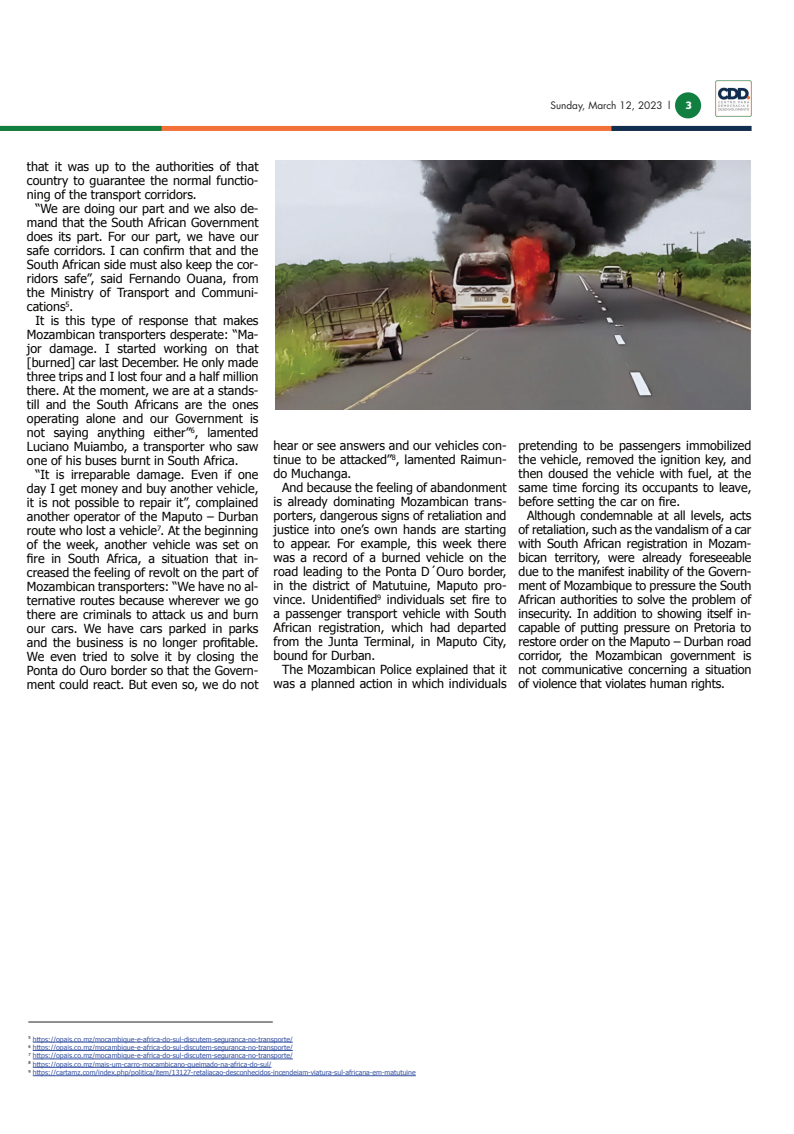
<style>
.page{position:relative;width:794px;height:1134px;background:#fff}
.page>*{position:absolute;margin:0;border:0;box-sizing:border-box;transform-origin:0 0}
.t1{font:12.5px/14px "Tahoma";color:#040503;text-align:justify}
.t2{font:10px "Futura LT";color:#231f20}
.t3{font:700 10px "Popular";color:#fff}
.t4{font:7px/8.4px "Tahoma";color:#3853a3}
</style>
<div class="page">
<div style="left:0;top:126px;width:751px;height:5px;background:#f37138"></div>
<div style="left:0;top:126px;width:162px;height:5px;background:#107f40"></div>
<div style="left:611px;top:126px;width:140px;height:5px;background:#102e4f"></div>
<div style="left:675px;top:92px;width:26px;height:26px;background:#107f40;border-radius:50%"></div>
<img style="left:716px;top:81px;width:35px;height:35px">
<img style="left:275px;top:160px;width:476px;height:249px">
<hr style="left:33px;top:1042px;width:260px;height:1px;background:#3853a3">
<hr style="left:33px;top:1050px;width:260px;height:1px;background:#3853a3">
<hr style="left:33px;top:1059px;width:260px;height:1px;background:#3853a3">
<hr style="left:33px;top:1067px;width:238px;height:1px;background:#3853a3">
<hr style="left:33px;top:1075px;width:383px;height:1px;background:#3853a3">
<hr style="left:28px;top:1022px;width:245px;height:1px;background:#231f20">
<p class="t2" style="left:550px;top:99px;width:121px">Sunday, March 12, 2023 l</p>
<p class="t3" style="left:685px;top:98px;width:7px">3</p>
<p class="t1" style="left:27px;top:159px;width:233px">that it was up to the authorities of that country to guarantee the normal functio&shy;ning of the transport corridors.</p>
<p class="t1" style="left:27px;top:201px;width:233px;text-indent:8px">“We are doing our part and we also de&shy;mand that the South African Government does its part. For our part, we have our safe corridors. I can confirm that and the South African side must also keep the cor&shy;ridors safe”, said Fernando Ouana, from the Ministry of Transport and Communi&shy;cations<sup>5</sup>.</p>
<p class="t1" style="left:27px;top:313px;width:233px;text-indent:9px">It is this type of response that makes Mozambican transporters desperate: “Ma&shy;jor damage. I started working on that [burned] car last December. He only made three trips and I lost four and a half million there. At the moment, we are at a stands&shy;till and the South Africans are the ones operating alone and our Government is not saying anything either”<sup>6</sup>, lamented Luciano Muiambo, a transporter who saw one of his buses burnt in South Africa.</p>
<p class="t1" style="left:27px;top:467px;width:233px;text-indent:8px">“It is irreparable damage. Even if one day I get money and buy another vehicle, it is not possible to repair it”, complained another operator of the Maputo – Durban route who lost a vehicle<sup>7</sup>. At the beginning of the week, another vehicle was set on fire in South Africa, a situation that in&shy;creased the feeling of revolt on the part of Mozambican transporters: “We have no al&shy;ternative routes because wherever we go there are criminals to attack us and burn our cars. We have cars parked in parks and the business is no longer profitable.<br>We even tried to solve it by closing the Ponta do Ouro border so that the Govern&shy;ment could react. But even so, we do not</p>
<p class="t1" style="left:274px;top:438px;width:234px">hear or see answers and our vehicles con&shy;tinue to be attacked”<sup>8</sup>, lamented Raimun&shy;do Muchanga.</p>
<p class="t1" style="left:274px;top:480px;width:234px;text-indent:9px">And because the feeling of abandonment is already dominating Mozambican trans&shy;porters, dangerous signs of retaliation and justice into one’s own hands are starting to appear. For example, this week there was a record of a burned vehicle on the road leading to the Ponta D´Ouro border, in the district of Matutuine, Maputo pro&shy;vince. Unidentified<sup>9</sup> individuals set fire to a passenger transport vehicle with South African registration, which had departed from the Junta Terminal, in Maputo City, bound for Durban.</p>
<p class="t1" style="left:274px;top:662px;width:234px;text-align:right">The Mozambican Police explained that it was a planned action in which individuals</p>
<p class="t1" style="left:518px;top:438px;width:234px">pretending to be passengers immobilized the vehicle, removed the ignition key, and then doused the vehicle with fuel, at the same time forcing its occupants to leave, before setting the car on fire.</p>
<p class="t1" style="left:518px;top:508px;width:234px;text-indent:8px">Although condemnable at all levels, acts of retaliation, such as the vandalism of a car with South African registration in Mozam&shy;bican territory, were already foreseeable due to the manifest inability of the Govern&shy;ment of Mozambique to pressure the South African authorities to solve the problem of insecurity. In addition to showing itself in&shy;capable of putting pressure on Pretoria to restore order on the Maputo – Durban road corridor, the Mozambican government is not communicative concerning a situation of violence that violates human rights.</p>
<p class="t4" style="left:28px;top:1034px;width:389px"><sup>5</sup> https://opais.co.mz/mocambique-e-africa-do-sul-discutem-seguranca-no-transporte/<br><sup>6</sup> https://opais.co.mz/mocambique-e-africa-do-sul-discutem-seguranca-no-transporte/<br><sup>7</sup> https://opais.co.mz/mocambique-e-africa-do-sul-discutem-seguranca-no-transporte/<br><sup>8</sup> https://opais.co.mz/mais-um-carro-mocambicano-queimado-na-africa-do-sul/<br><sup>9</sup> https://cartamz.com/index.php/politica/item/13127-retaliacao-desconhecidos-incendeiam-viatura-sul-africana-em-matutuine</p>
</div>
